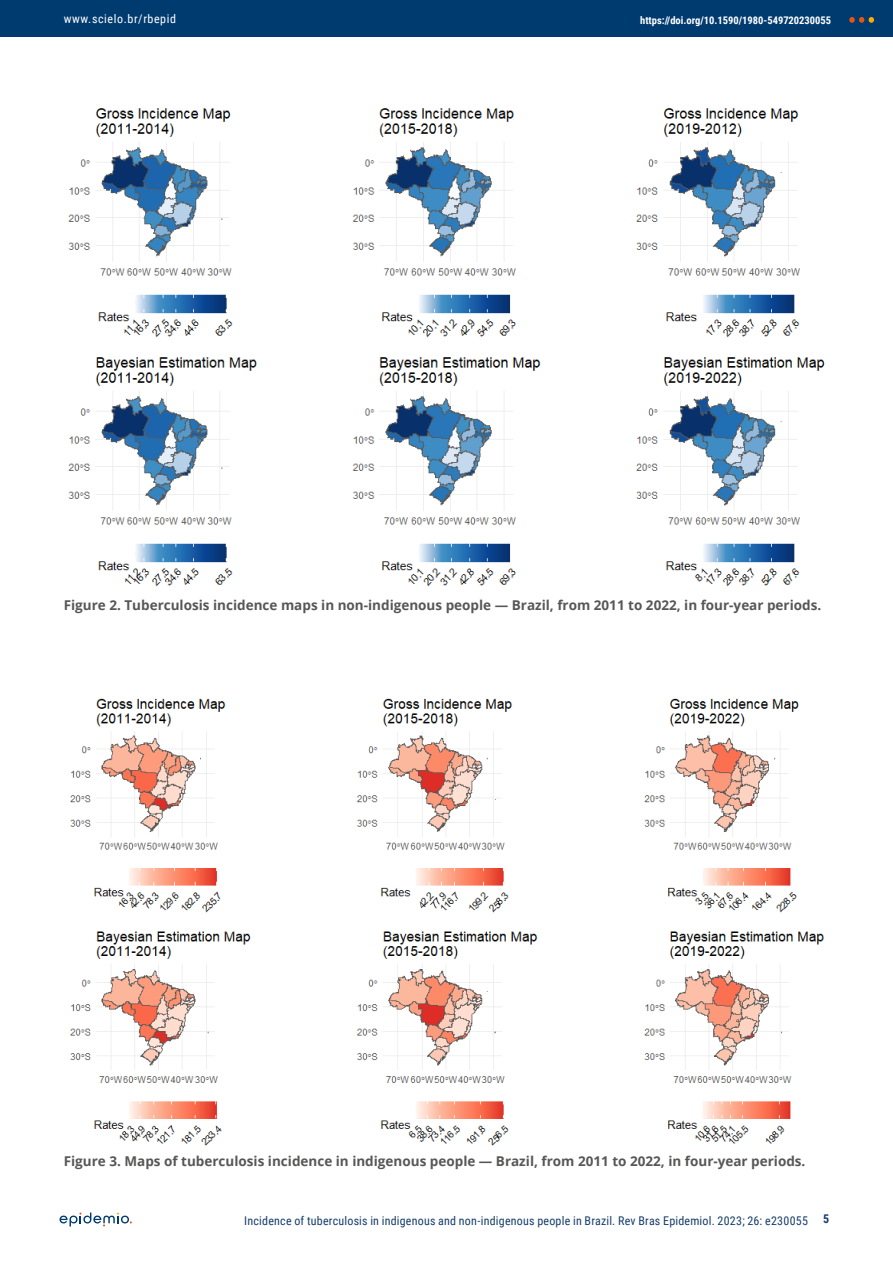
<style>
.page{position:relative;width:893px;height:1263px;background:#fff}
.page>*{position:absolute;margin:0;border:0;box-sizing:border-box;transform-origin:0 0}
.t1{font:700 13.5px "Open Sans";color:#575756}
.t2{font:12px "Roboto Condensed";letter-spacing:.015em;color:#173d6b}
.t3{font:12px "Roboto Condensed";letter-spacing:.05em;color:#fff}
.t4{font:700 12px "Roboto Condensed";color:#173d6b}
.t5{font:700 10.5px "Roboto Condensed";color:#fff}
</style>
<div class="page">
<div style="left:0;top:0;width:893px;height:36px;background:#003b70"></div>
<svg style="left:849px;top:17px;width:25px;height:6px"></svg>
<svg style="left:60px;top:1212px;width:72px;height:14px"></svg>
<img style="left:68px;top:108px;width:757px;height:479px">
<img style="left:70px;top:698px;width:754px;height:448px">
<p class="t3" style="left:64px;top:10px;width:114px">www.scielo.br/rbepid</p>
<p class="t5" style="left:640px;top:12px;width:192px">https://doi.org/10.1590/1980-549720230055</p>
<p class="t1" style="left:64px;top:595px;width:759px">Figure 2. Tuberculosis incidence maps in non-indigenous people — Brazil, from 2011 to 2022, in four-year periods.</p>
<p class="t1" style="left:64px;top:1151px;width:743px">Figure 3. Maps of tuberculosis incidence in indigenous people — Brazil, from 2011 to 2022, in four-year periods.</p>
<p class="t2" style="left:244px;top:1212px;width:565px">Incidence of tuberculosis in indigenous and non-indigenous people in Brazil. Rev Bras Epidemiol. 2023; 26: e230055</p>
<p class="t4" style="left:823px;top:1211px;width:8px">5</p>
</div>
